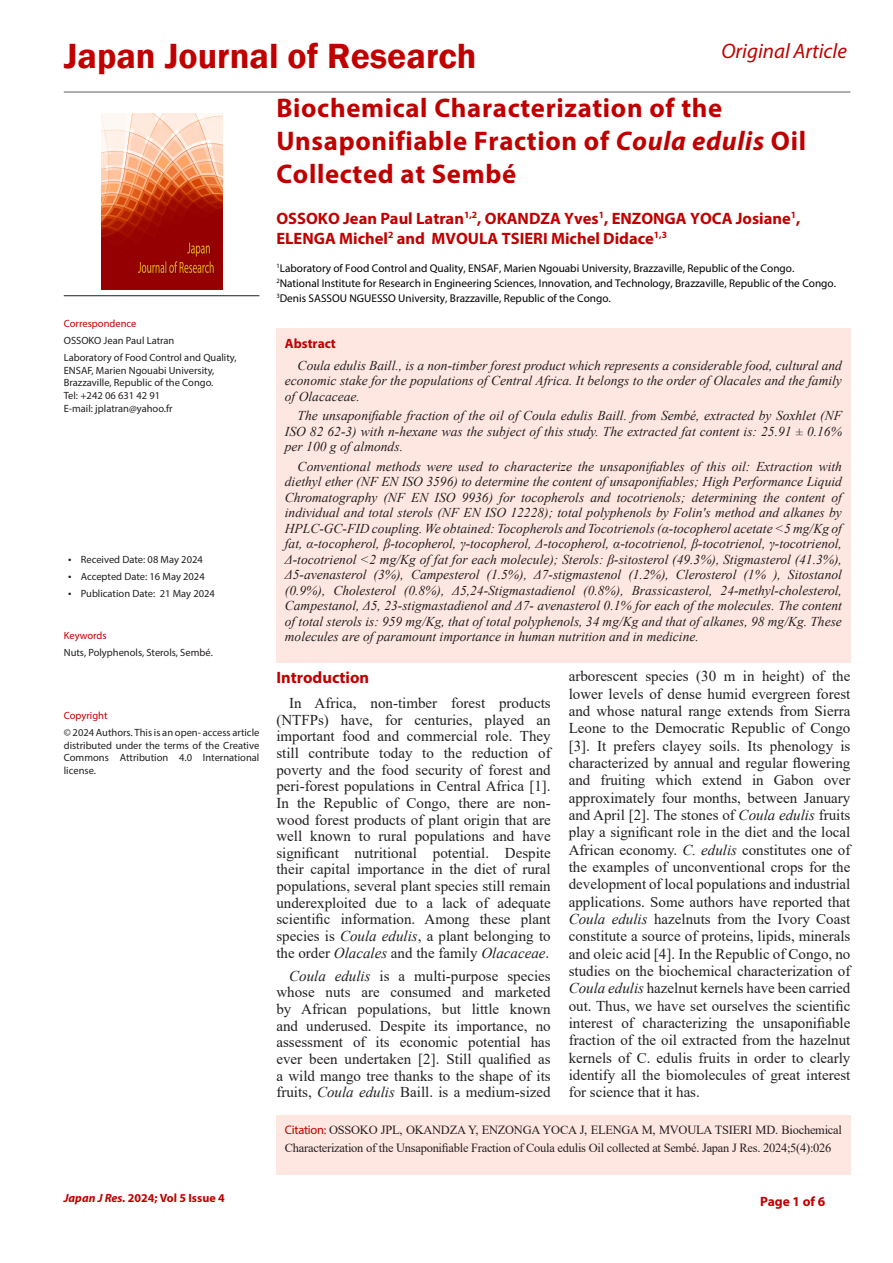
<style>
.page{position:relative;width:893px;height:1263px;background:#fff}
.page>*{position:absolute;margin:0;border:0;box-sizing:border-box;transform-origin:0 0}
.t1{font:600 36px "Franklin Gothic";color:#c00000}
.t2{font:700 27px/33px "Myriad Pro";letter-spacing:.025em;color:#c00000}
.t3{font:italic 21px "Myriad Pro";color:#c00000}
.t4{font:700 16.5px/19.8px "Myriad Pro";color:#c00000}
.t5{font:15px/17.4px "Times New Roman";color:#231f20;text-align:justify}
.t6{font:italic 13.5px/15.5px "Times New Roman";color:#231f20;text-align:justify}
.t7{font:700 13.5px "Myriad Pro";color:#c00000}
.t8{font:12.45px/18px "Times New Roman";letter-spacing:-.02em;color:#231f20}
.t9{font:700 12px "Myriad Pro";color:#c00000}
.t10{font:11.25px "Myriad Pro";color:#000}
.t11{font:10.5px/12.6px "Myriad Pro";color:#231f20}
.t12{font:10.5px "Myriad Pro";color:#c00000}
.s1{font-style:italic}
.s2{font-size:12px}
.s3{font-family:"Myriad Pro";color:#c00000}
</style>
<div class="page">
<div style="left:276px;top:1115px;width:574px;height:60px;background:#ffe7e1"></div>
<img style="left:101px;top:114px;width:121px;height:175px">
<hr style="left:64px;top:295px;width:195px;height:1px;background:#231f20">
<hr style="left:64px;top:91px;width:786px;height:2px;background:#939598">
<div style="left:276px;top:328px;width:574px;height:334px;background:#ffe7e1"></div>
<h1 class="t1" style="left:64px;top:34px;width:414px">Japan Journal of Research</h1>
<p class="t2" style="left:276px;top:90px;width:531px">Biochemical Characterization of the<br>Unsaponifiable Fraction of <span class="s1">Coula edulis</span> Oil<br>Collected at Sembé</p>
<p class="t4" style="left:276px;top:208px;width:526px">OSSOKO Jean Paul Latran<sup>1,2</sup>, OKANDZA Yves<sup>1</sup>, ENZONGA YOCA Josiane<sup>1</sup>,<br>ELENGA Michel<sup>2</sup> and MVOULA TSIERI Michel Didace<sup>1,3</sup></p>
<p class="t10" style="left:276px;top:261px;width:519px"><sup>1</sup>Laboratory of Food Control and Quality, ENSAF, Marien Ngouabi University, Brazzaville, Republic of the Congo.</p>
<p class="t10" style="left:276px;top:276px;width:561px"><sup>2</sup>National Institute for Research in Engineering Sciences, Innovation, and Technology, Brazzaville, Republic of the Congo.</p>
<p class="t10" style="left:276px;top:291px;width:336px"><sup>3</sup>Denis SASSOU NGUESSO University, Brazzaville, Republic of the Congo.</p>
<p class="t12" style="left:64px;top:317px;width:74px">Correspondence</p>
<p class="t11" style="left:64px;top:334px;width:112px">OSSOKO Jean Paul Latran</p>
<p class="t11" style="left:64px;top:351px;width:174px">Laboratory of Food Control and Quality,<br>ENSAF, Marien Ngouabi University,<br>Brazzaville, Republic of the Congo.<br>Tel: +242 06 631 42 91<br>E-mail: jplatran@yahoo.fr</p>
<h3 class="t3" style="left:721px;top:38px;width:127px">Original Article</h3>
<p class="t7" style="left:285px;top:335px;width:53px">Abstract</p>
<p class="t6" style="left:285px;top:357px;width:559px;text-indent:13px">Coula edulis Baill., is a non-timber forest product which represents a considerable food, cultural and economic stake for the populations of Central Africa. It belongs to the order of Olacales and the family of Olacaceae.</p>
<p class="t6" style="left:285px;top:408px;width:559px;text-indent:13px">The unsaponifiable fraction of the oil of Coula edulis Baill. from Sembé, extracted by Soxhlet (NF ISO 82 62-3) with n-hexane was the subject of this study. The extracted fat content is: 25.91 ± 0.16% per 100 g of almonds.</p>
<p class="t6" style="left:285px;top:458px;width:559px;text-indent:13px">Conventional methods were used to characterize the unsaponifiables of this oil: Extraction with diethyl ether (NF EN ISO 3596) to determine the content of unsaponifiables; High Performance Liquid Chromatography (NF EN ISO 9936) for tocopherols and tocotrienols; determining the content of individual and total sterols (NF EN ISO 12228); total polyphenols by Folin's method and alkanes by HPLC-GC-FID coupling. We obtained: Tocopherols and Tocotrienols (α-tocopherol acetate &lt;5 mg/Kg of fat, α-tocopherol, β-tocopherol, γ-tocopherol, Δ-tocopherol, α-tocotrienol, β-tocotrienol, γ-tocotrienol, Δ-tocotrienol &lt;2 mg/Kg of fat for each molecule); Sterols: β-sitosterol (49.3%), Stigmasterol (41.3%), Δ5-avenasterol (3%), Campesterol (1.5%), Δ7-stigmastenol (1.2%), Clerosterol (1% ), Sitostanol (0.9%), Cholesterol (0.8%), Δ5,24-Stigmastadienol (0.8%), Brassicasterol, 24-methyl-cholesterol, Campestanol, Δ5, 23-stigmastadienol and Δ7- avenasterol 0.1% for each of the molecules. The content of total sterols is: 959 mg/Kg, that of total polyphenols, 34 mg/Kg and that of alkanes, 98 mg/Kg. These molecules are of paramount importance in human nutrition and in medicine.</p>
<p class="t11" style="left:68px;top:553px;width:136px"><span class="s2">•</span> Received Date: 08 May 2024</p>
<p class="t11" style="left:68px;top:570px;width:138px"><span class="s2">•</span> Accepted Date: 16 May 2024</p>
<p class="t11" style="left:68px;top:587px;width:148px"><span class="s2">•</span> Publication Date: 21 May 2024</p>
<p class="t12" style="left:64px;top:629px;width:44px">Keywords</p>
<p class="t11" style="left:64px;top:646px;width:151px">Nuts, Polyphenols, Sterols, Sembé.</p>
<p class="t12" style="left:64px;top:709px;width:45px">Copyright</p>
<p class="t11" style="left:64px;top:726px;width:197px;text-align:justify">© 2024 Authors. This is an open- access article distributed under the terms of the Creative Commons Attribution 4.0 International license.</p>
<p class="t4" style="left:276px;top:667px;width:94px">Introduction</p>
<p class="t5" style="left:276px;top:694px;width:276px;line-height:16.6px;text-indent:13px">In Africa, non-timber forest products (NTFPs) have, for centuries, played an important food and commercial role. They still contribute today to the reduction of poverty and the food security of forest and peri-forest populations in Central Africa [1].<br>In the Republic of Congo, there are non&shy;wood forest products of plant origin that are well known to rural populations and have significant nutritional potential. Despite their capital importance in the diet of rural populations, several plant species still remain underexploited due to a lack of adequate scientific information. Among these plant species is <span class="s1">Coula edulis</span>, a plant belonging to the order <span class="s1">Olacales</span> and the family <span class="s1">Olacaceae</span>.</p>
<p class="t5" style="left:276px;top:967px;width:276px;line-height:16.6px;text-indent:13px"><span class="s1">Coula edulis</span> is a multi-purpose species whose nuts are consumed and marketed by African populations, but little known and underused. Despite its importance, no assessment of its economic potential has ever been undertaken [2]. Still qualified as a wild mango tree thanks to the shape of its fruits, <span class="s1">Coula edulis</span> Baill. is a medium-sized</p>
<p class="t5" style="left:569px;top:667px;width:283px">arborescent species (30 m in height) of the lower levels of dense humid evergreen forest and whose natural range extends from Sierra Leone to the Democratic Republic of Congo [3]. It prefers clayey soils. Its phenology is characterized by annual and regular flowering and fruiting which extend in Gabon over approximately four months, between January and April [2]. The stones of <span class="s1">Coula edulis</span> fruits play a significant role in the diet and the local African economy. <span class="s1">C. edulis</span> constitutes one of the examples of unconventional crops for the development of local populations and industrial applications. Some authors have reported that <span class="s1">Coula edulis</span> hazelnuts from the Ivory Coast constitute a source of proteins, lipids, minerals and oleic acid [4]. In the Republic of Congo, no studies on the biochemical characterization of <span class="s1">Coula edulis</span> hazelnut kernels have been carried out. Thus, we have set ourselves the scientific interest of characterizing the unsaponifiable fraction of the oil extracted from the hazelnut kernels of C. edulis fruits in order to clearly identify all the biomolecules of great interest for science that it has.</p>
<p class="t8" style="left:285px;top:1120px;width:559px"><span class="s3">Citation:</span> OSSOKO JPL, OKANDZA Y, ENZONGA YOCA J, ELENGA M, MVOULA TSIERI MD. Biochemical<br>Characterization of the Unsaponifiable Fraction of Coula edulis Oil collected at Sembé. Japan J Res. 2024;5(4):026</p>
<p class="t9" style="left:64px;top:1190px;width:163px"><span class="s1">Japan J Res.</span> 2024; Vol 5 Issue 4</p>
<p class="t7" style="left:760px;top:1192px;width:67px">Page 1 of 6</p>
</div>
